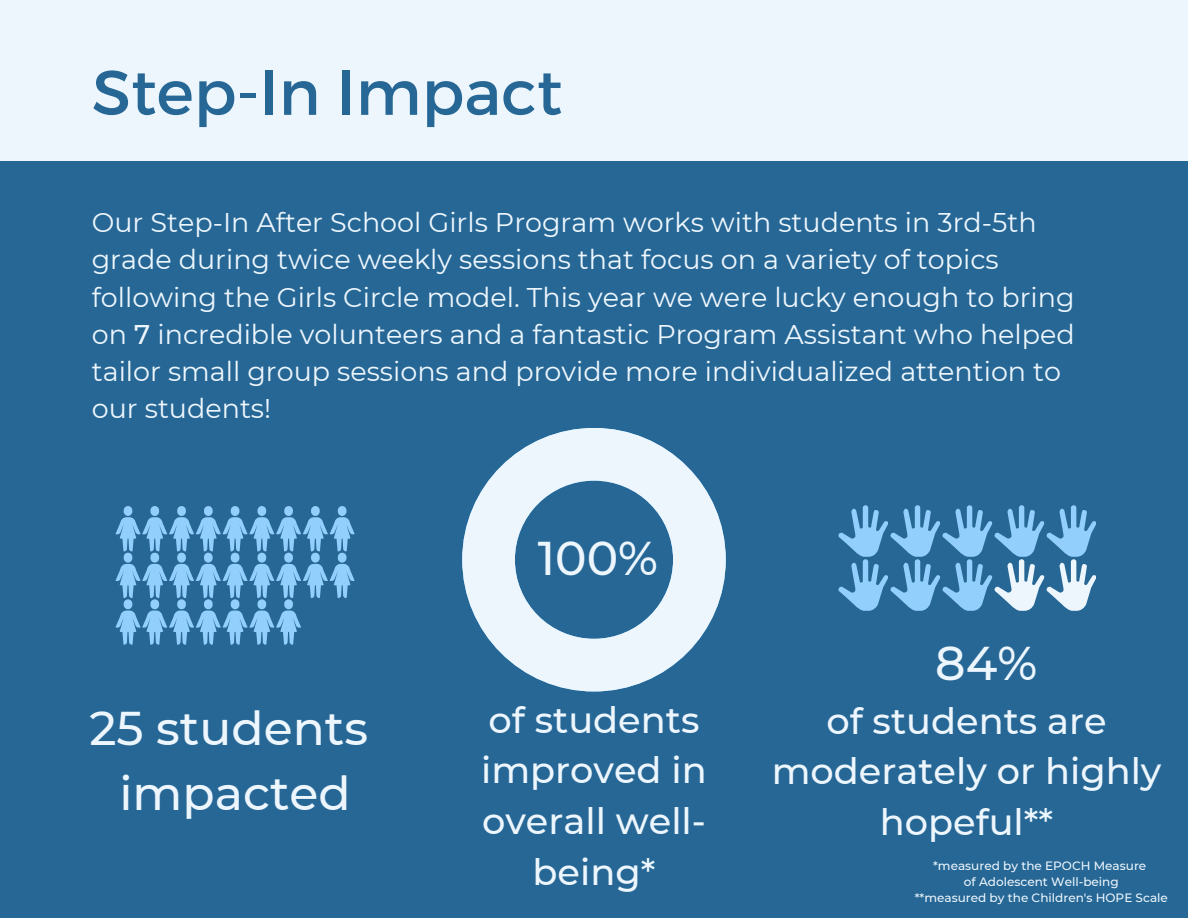
<style>
.page{position:relative;width:1188px;height:918px;background:#266796}
.page>*{position:absolute;margin:0;border:0;box-sizing:border-box;transform-origin:0 0}
.t1{font:63px "Montserrat";color:#266796}
.t2{font:500 47.25px/65.2px "Montserrat";color:#edf6fd;text-align:center}
.t3{font:500 36.75px/50.7px "Montserrat";color:#edf6fd;text-align:center}
.t4{font:27px/37.2px "Montserrat";color:#edf6fd}
.t5{font:500 12px "Montserrat";color:#edf6fd}
.s1{font-weight:500}
</style>
<div class="page">
<div style="left:0;top:0;width:1188px;height:161px;background:#edf6fd"></div>
<svg style="left:462px;top:428px;width:264px;height:263px"></svg>
<svg style="left:116px;top:506px;width:132px;height:45px"></svg>
<svg style="left:838px;top:505px;width:258px;height:106px"></svg>
<h1 class="t1" style="left:92px;top:51px;width:472px">Step-In Impact</h1>
<h4 class="t4" style="left:92px;top:204px;width:984px">Our Step-In After School Girls Program works with students in 3rd-5th grade during twice weekly sessions that focus on a variety of topics following the Girls Circle model. This year we were lucky enough to bring on <span class="s1">7</span> incredible volunteers and a fantastic Program Assistant who helped tailor small group sessions and provide more individualized attention to our students!</h4>
<h2 class="t2" style="left:538px;top:525px;width:122px">100%</h2>
<h2 class="t2" style="left:935px;top:631px;width:103px">84%</h2>
<h2 class="t3" style="left:481px;top:694px;width:227px">of students improved in overall well&shy;being*</h2>
<h3 class="t2" style="left:89px;top:695px;width:280px">25 students impacted</h3>
<h3 class="t3" style="left:772px;top:695px;width:391px">of students are moderately or highly hopeful**</h3>
<p class="t5" style="left:933px;top:859px;width:215px">*measured by the EPOCH Measure</p>
<p class="t5" style="left:964px;top:875px;width:156px">of Adolescent Well-being</p>
<p class="t5" style="left:915px;top:891px;width:255px">**measured by the Children's HOPE Scale</p>
</div>
